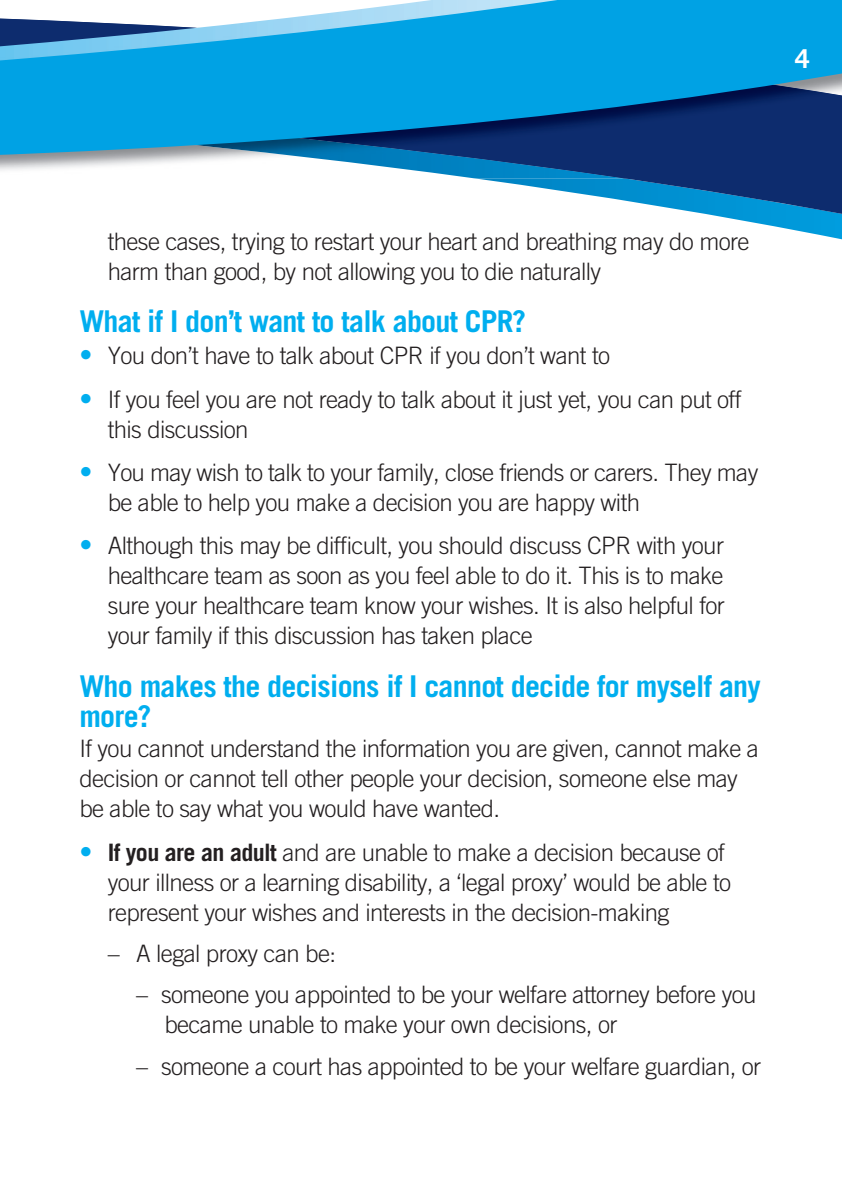
<style>
.page{position:relative;width:842px;height:1191px;background:#fff}
.page>*{position:absolute;margin:0;border:0;box-sizing:border-box;transform-origin:0 0}
.t1{font:700 30px/30px "Trade Gothic LT Com";letter-spacing:-.025em;color:#00aeef}
.t2{font:700 26px "Trade Gothic LT Com";color:#fff}
.t3{font:300 24px/30px "Trade Gothic LT Com";letter-spacing:-.025em;color:#231f20}
.s1{font-size:26px;color:#00aeef}
.s2{font-weight:700}
</style>
<div class="page">
<svg style="left:762px;top:224px;width:80px;height:15px"></svg>
<svg style="left:670px;top:208px;width:172px;height:16px;fill:#0099da"></svg>
<svg style="left:0;top:0;width:842px;height:208px;fill:#00a2e4"></svg>
<p class="t2" style="left:795px;top:43px;width:16px">4</p>
<p class="t3" style="left:108px;top:226px;width:643px">these cases, trying to restart your heart and breathing may do more harm than good, by not allowing you to die naturally</p>
<p class="t1" style="left:79px;top:306px;width:448px">What if I don’t want to talk about CPR?</p>
<p class="t3" style="left:79px;top:340px;width:532px"><span class="s1">•</span> You don’t have to talk about CPR if you don’t want to</p>
<p class="t3" style="left:108px;top:384px;width:635px;text-indent:-28px"><span class="s1">•</span> If you feel you are not ready to talk about it just yet, you can put off this discussion</p>
<p class="t3" style="left:108px;top:457px;width:652px;text-indent:-28px"><span class="s1">•</span> You may wish to talk to your family, close friends or carers. They may be able to help you make a decision you are happy with</p>
<p class="t3" style="left:108px;top:530px;width:619px;text-align:justify;text-indent:-28px"><span class="s1">•</span> Although this may be difficult, you should discuss CPR with your healthcare team as soon as you feel able to do it. This is to make sure your healthcare team know your wishes. It is also helpful for your family if this discussion has taken place</p>
<p class="t1" style="left:79px;top:671px;width:683px">Who makes the decisions if I cannot decide for myself any more?</p>
<p class="t3" style="left:79px;top:733px;width:681px">If you cannot understand the information you are given, cannot make a decision or cannot tell other people your decision, someone else may be able to say what you would have wanted.</p>
<p class="t3" style="left:108px;top:836px;width:625px;text-indent:-28px"><span class="s1">•</span> <span class="s2">If you are an adult</span> and are unable to make a decision because of your illness or a learning disability, a ‘legal proxy’ would be able to represent your wishes and interests in the decision-making</p>
<p class="t3" style="left:108px;top:938px;width:230px">– A legal proxy can be:</p>
<p class="t3" style="left:164px;top:979px;width:594px;text-indent:-28px">– someone you appointed to be your welfare attorney before you became unable to make your own decisions, or</p>
<p class="t3" style="left:136px;top:1050px;width:627px">– someone a court has appointed to be your welfare guardian, or</p>
</div>
